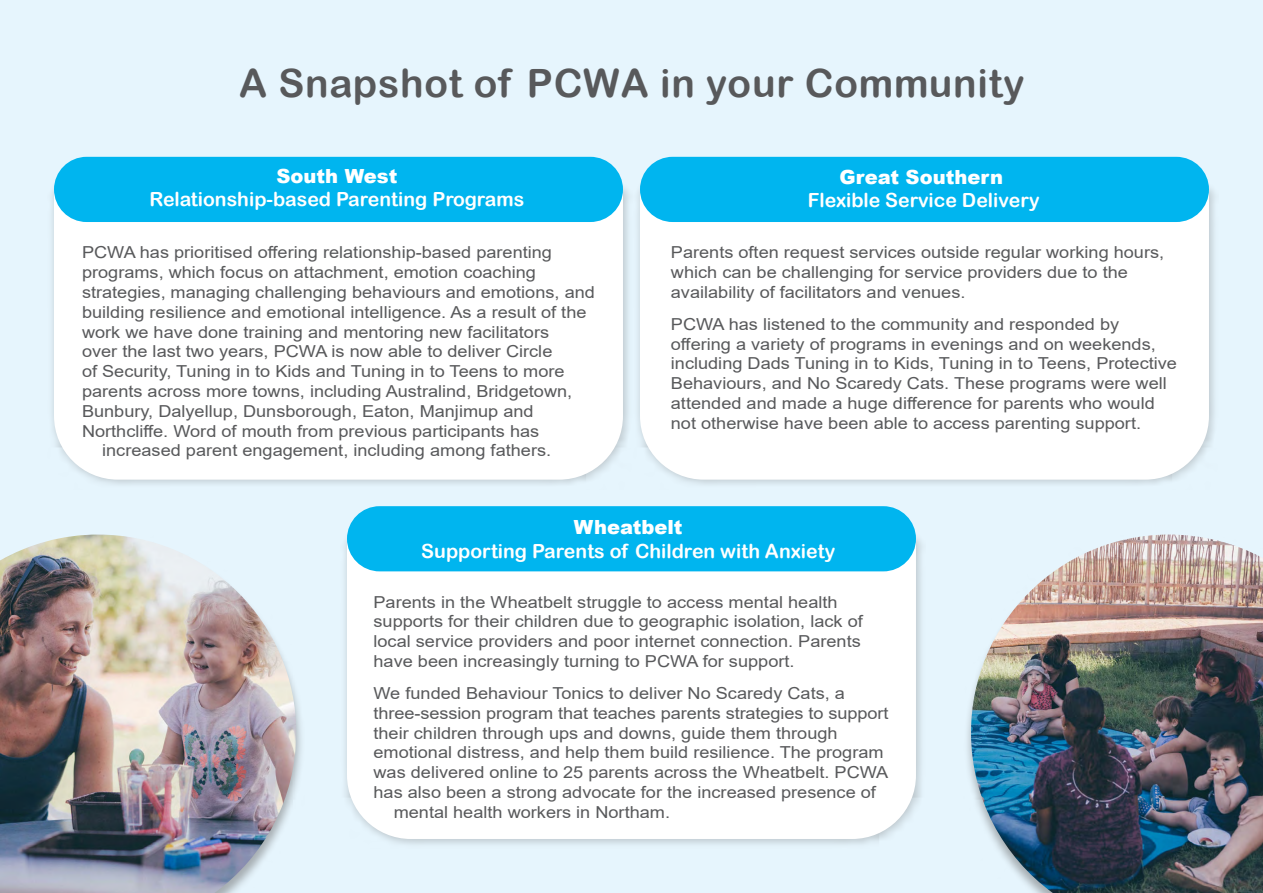
<style>
.page{position:relative;width:1263px;height:893px;background:#e6f5fd}
.page>*{position:absolute;margin:0;border:0;box-sizing:border-box;transform-origin:0 0}
.t1{font:39px "Arial Rounded MT Bold";letter-spacing:.02em;color:#58595b}
.t2{font:19.5px "Arial Rounded MT Bold";color:#fff}
.t3{font:900 19.5px "Arial";color:#fff}
.t4{font:16.5px/19.8px "Arial";color:#58595b;scale:1.1 1}
</style>
<div class="page">
<div style="left:47px;top:183px;width:585px;height:307px;background:#92979a;opacity:.5"></div>
<div style="left:54px;top:195px;width:569px;height:285px;background:#fff"></div>
<div style="left:340px;top:532px;width:585px;height:317px;background:#92979a;opacity:.5"></div>
<div style="left:347px;top:544px;width:569px;height:295px;background:#fff"></div>
<div style="left:633px;top:183px;width:585px;height:307px;background:#92979a;opacity:.5"></div>
<div style="left:640px;top:195px;width:569px;height:285px;background:#fff"></div>
<div style="left:54px;top:157px;width:569px;height:65px;background:#00b5ef;border-radius:33px"></div>
<div style="left:640px;top:157px;width:569px;height:65px;background:#00b5ef;border-radius:33px"></div>
<div style="left:347px;top:506px;width:569px;height:65px;background:#00b5ef;border-radius:33px"></div>
<div style="left:0;top:535px;width:305px;height:358px;background:#92979a;opacity:.75"></div>
<img style="left:0;top:534px;width:296px;height:359px">
<div style="left:963px;top:535px;width:300px;height:358px;background:#92979a;opacity:.75"></div>
<img style="left:971px;top:534px;width:292px;height:359px">
<h1 class="t1" style="left:239px;top:60px;width:787px">A Snapshot of PCWA in your Community</h1>
<p class="t3" style="left:276px;top:162px;width:122px">South West</p>
<p class="t2" style="left:149px;top:188px;width:376px">Relationship-based Parenting Programs</p>
<p class="t4" style="left:82px;top:242px;width:429px">PCWA has prioritised offering relationship-based parenting</p>
<p class="t4" style="left:82px;top:262px;width:414px">programs, which focus on attachment, emotion coaching</p>
<p class="t4" style="left:82px;top:282px;width:468px">strategies, managing challenging behaviours and emotions, and</p>
<p class="t4" style="left:82px;top:302px;width:460px">building resilience and emotional intelligence. As a result of the</p>
<p class="t4" style="left:82px;top:322px;width:426px">work we have done training and mentoring new facilitators</p>
<p class="t4" style="left:82px;top:341px;width:429px">over the last two years, PCWA is now able to deliver Circle</p>
<p class="t4" style="left:82px;top:361px;width:440px">of Security, Tuning in to Kids and Tuning in to Teens to more</p>
<p class="t4" style="left:82px;top:381px;width:447px">parents across more towns, including Australind, Bridgetown,</p>
<p class="t4" style="left:82px;top:401px;width:412px">Bunbury, Dalyellup, Dunsborough, Eaton, Manjimup and</p>
<p class="t4" style="left:82px;top:421px;width:417px">Northcliffe. Word of mouth from previous participants has</p>
<p class="t4" style="left:102px;top:440px;width:410px">increased parent engagement, including among fathers.</p>
<p class="t3" style="left:839px;top:162px;width:165px">Great Southern</p>
<p class="t2" style="left:808px;top:188px;width:233px">Flexible Service Delivery</p>
<p class="t4" style="left:671px;top:242px;width:450px">Parents often request services outside regular working hours, which can be challenging for service providers due to the availability of facilitators and venues.</p>
<p class="t4" style="left:671px;top:314px;width:462px">PCWA has listened to the community and responded by offering a variety of programs in evenings and on weekends, including Dads Tuning in to Kids, Tuning in to Teens, Protective Behaviours, and No Scaredy Cats. These programs were well attended and made a huge difference for parents who would not otherwise have been able to access parenting support.</p>
<p class="t3" style="left:574px;top:513px;width:110px">Wheatbelt</p>
<p class="t2" style="left:421px;top:539px;width:415px">Supporting Parents of Children with Anxiety</p>
<p class="t4" style="left:373px;top:592px;width:446px">Parents in the Wheatbelt struggle to access mental health supports for their children due to geographic isolation, lack of local service providers and poor internet connection. Parents have been increasingly turning to PCWA for support.</p>
<p class="t4" style="left:373px;top:683px;width:430px">We funded Behaviour Tonics to deliver No Scaredy Cats, a</p>
<p class="t4" style="left:373px;top:703px;width:470px">three-session program that teaches parents strategies to support</p>
<p class="t4" style="left:373px;top:723px;width:423px">their children through ups and downs, guide them through</p>
<p class="t4" style="left:373px;top:742px;width:465px">emotional distress, and help them build resilience. The program</p>
<p class="t4" style="left:373px;top:762px;width:470px">was delivered online to 25 parents across the Wheatbelt. PCWA</p>
<p class="t4" style="left:373px;top:782px;width:458px">has also been a strong advocate for the increased presence of</p>
<p class="t4" style="left:394px;top:802px;width:253px">mental health workers in Northam.</p>
</div>
